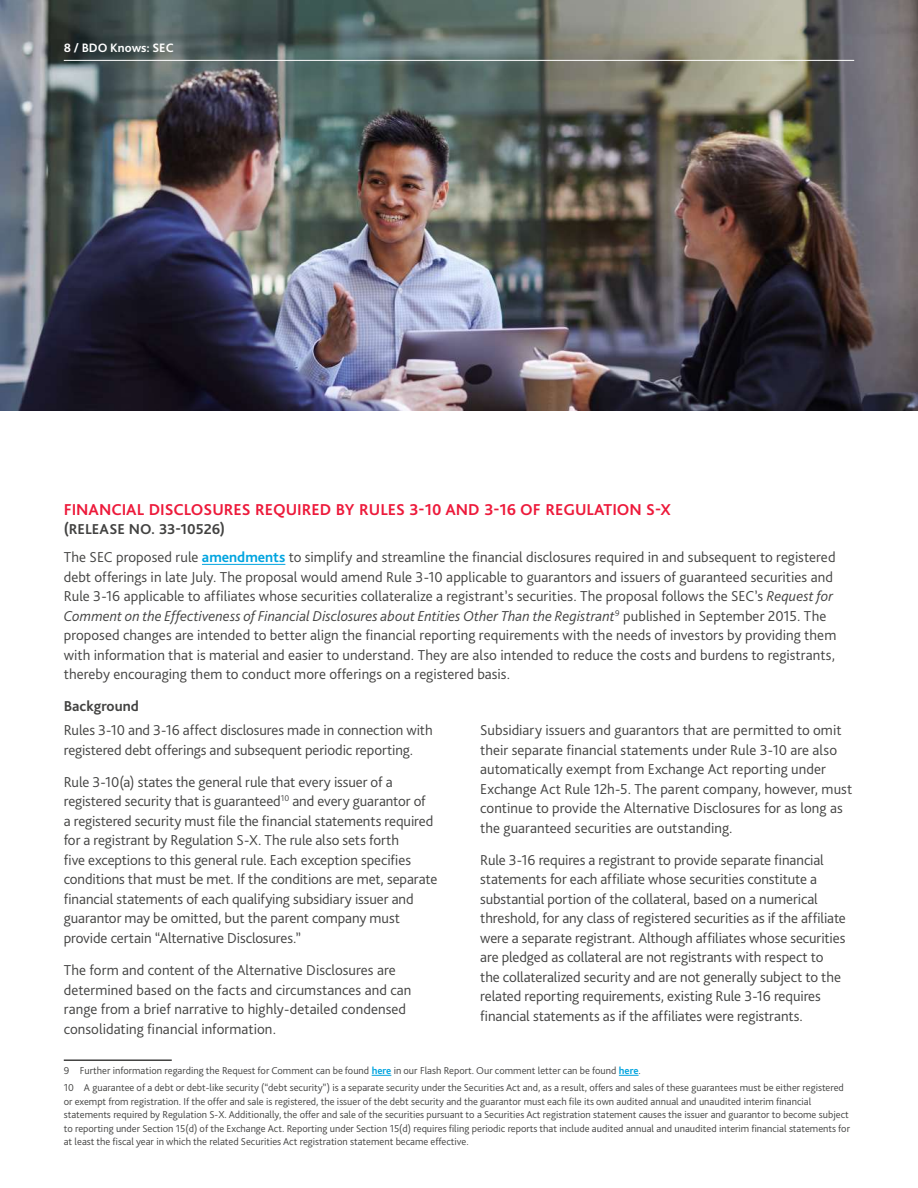
<style>
.page{position:relative;width:918px;height:1188px;background:#fff}
.page>*{position:absolute;margin:0;border:0;box-sizing:border-box;transform-origin:0 0}
.t1{font:700 16.5px "Bliss Pro";color:#ed1a3b}
.t2{font:300 15px/19.5px "Bliss Pro";color:#424241}
.t3{font:700 15px "Bliss Pro";color:#424241}
.t4{font:700 12.75px "Bliss Pro";color:#fff}
.t5{font:300 10.5px/13.5px "Bliss Pro";color:#424241}
.s1{font-weight:700}
.s2{font-weight:700;color:#00a4df}
.s3{font-style:italic}
</style>
<div class="page">
<hr style="left:202px;top:564px;width:83px;height:1px;background:#00a4df">
<hr style="left:64px;top:1059px;width:108px;height:2px;background:#424241">
<svg style="left:372px;top:1075px;width:19px;height:1px"></svg>
<svg style="left:619px;top:1075px;width:20px;height:1px"></svg>
<img style="left:0;top:0;width:918px;height:410px">
<hr style="left:64px;top:60px;width:790px;height:1px;background:#fff">
<p class="t4" style="left:64px;top:40px;width:111px">8 / BDO Knows: SEC</p>
<p class="t1" style="left:64px;top:499px;width:609px">FINANCIAL DISCLOSURES REQUIRED BY RULES 3-10 AND 3-16 OF REGULATION S-X</p>
<p class="t2" style="left:64px;top:515px;width:773px;line-height:28px"><span class="s1">(RELEASE NO. 33-10526)<br></span>The SEC proposed rule <span class="s2">amendments</span> to simplify and streamline the financial disclosures required in and subsequent to registered</p>
<p class="t2" style="left:64px;top:567px;width:774px">debt offerings in late July. The proposal would amend Rule 3-10 applicable to guarantors and issuers of guaranteed securities and Rule 3-16 applicable to affiliates whose securities collateralize a registrant’s securities. The proposal follows the SEC’s <span class="s3">Request for Comment on the Effectiveness of Financial Disclosures about Entities Other Than the Registrant</span><sup>9</sup> published in September 2015. The proposed changes are intended to better align the financial reporting requirements with the needs of investors by providing them with information that is material and easier to understand. They are also intended to reduce the costs and burdens to registrants, thereby encouraging them to conduct more offerings on a registered basis.</p>
<p class="t3" style="left:64px;top:697px;width:77px">Background</p>
<p class="t2" style="left:64px;top:720px;width:370px">Rules 3-10 and 3-16 affect disclosures made in connection with registered debt offerings and subsequent periodic reporting.</p>
<p class="t2" style="left:64px;top:772px;width:375px">Rule 3-10(a) states the general rule that every issuer of a registered security that is guaranteed<sup>10</sup> and every guarantor of<br>a registered security must file the financial statements required for a registrant by Regulation S-X. The rule also sets forth<br>five exceptions to this general rule. Each exception specifies conditions that must be met. If the conditions are met, separate financial statements of each qualifying subsidiary issuer and guarantor may be omitted, but the parent company must provide certain “Alternative Disclosures.”</p>
<p class="t2" style="left:64px;top:960px;width:349px">The form and content of the Alternative Disclosures are determined based on the facts and circumstances and can range from a brief narrative to highly-detailed condensed consolidating financial information.</p>
<p class="t2" style="left:480px;top:720px;width:374px">Subsidiary issuers and guarantors that are permitted to omit their separate financial statements under Rule 3-10 are also automatically exempt from Exchange Act reporting under Exchange Act Rule 12h-5. The parent company, however, must continue to provide the Alternative Disclosures for as long as the guaranteed securities are outstanding.</p>
<p class="t2" style="left:480px;top:850px;width:367px">Rule 3-16 requires a registrant to provide separate financial statements for each affiliate whose securities constitute a substantial portion of the collateral, based on a numerical threshold, for any class of registered securities as if the affiliate were a separate registrant. Although affiliates whose securities are pledged as collateral are not registrants with respect to the collateralized security and are not generally subject to the related reporting requirements, existing Rule 3-16 requires financial statements as if the affiliates were registrants.</p>
<p class="t5" style="left:64px;top:1061px;width:782px;line-height:17.7px">9 Further information regarding the Request for Comment can be found <span class="s2">here</span> in our Flash Report. Our comment letter can be found <span class="s2">here</span>.<br>10 A guarantee of a debt or debt-like security (“debt security”) is a separate security under the Securities Act and, as a result, offers and sales of these guarantees must be either registered</p>
<p class="t5" style="left:64px;top:1094px;width:788px">or exempt from registration. If the offer and sale is registered, the issuer of the debt security and the guarantor must each file its own audited annual and unaudited interim financial statements required by Regulation S-X. Additionally, the offer and sale of the securities pursuant to a Securities Act registration statement causes the issuer and guarantor to become subject to reporting under Section 15(d) of the Exchange Act. Reporting under Section 15(d) requires filing periodic reports that include audited annual and unaudited interim financial statements for at least the fiscal year in which the related Securities Act registration statement became effective.</p>
</div>
